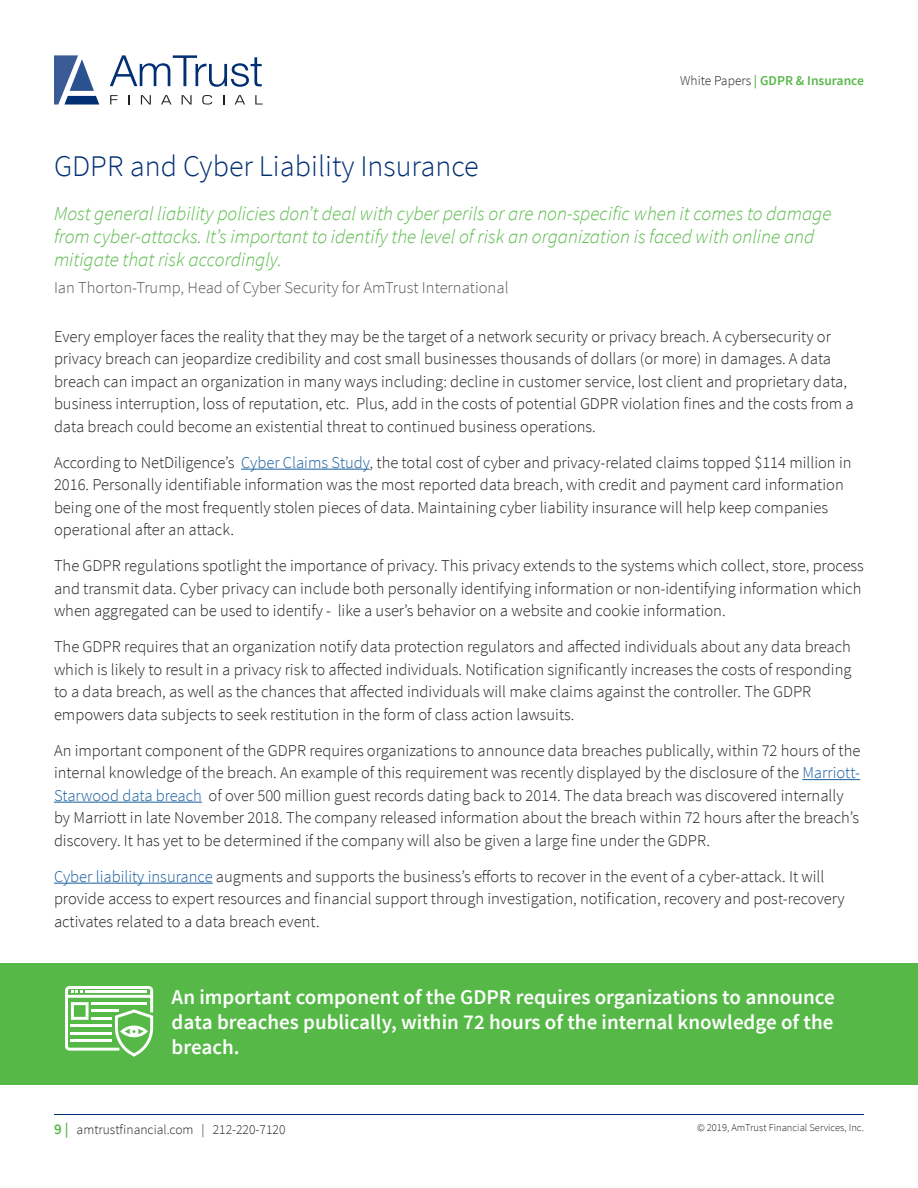
<style>
.page{position:relative;width:918px;height:1188px;background:#fff}
.page>*{position:absolute;margin:0;border:0;box-sizing:border-box;transform-origin:0 0}
.Headline_1{font:300 30px "Source Sans Pro";color:#002f73}
.t1{font:600 21px/25.2px "Source Sans Pro";color:#fff;text-align:justify}
.Body{font:italic 300 19.5px/23.4px "Source Sans Pro";color:#56b947}
.Body-2{font:300 16.5px/22.5px "Source Sans Pro";color:#231f20}
.Body-3{font:300 16.5px "Source Sans Pro";color:#57585a}
.t2{font:300 13.5px "Source Sans Pro";color:#231f20}
.t3{font:600 13.5px "Source Sans Pro";color:#56b947}
.t4{font:300 10.5px "Source Sans Pro";color:#231f20}
.s1{font-weight:300;color:#231f20}
.s2{color:#175d9e}
.s3{font-weight:600;font-size:15px;color:#56b947}
</style>
<div class="page">
<svg style="left:110px;top:55px;width:152px;height:32px"></svg>
<svg style="left:110px;top:95px;width:8px;height:10px"></svg>
<svg style="left:141px;top:95px;width:10px;height:10px"></svg>
<svg style="left:161px;top:95px;width:10px;height:10px"></svg>
<svg style="left:182px;top:95px;width:10px;height:10px"></svg>
<svg style="left:202px;top:95px;width:10px;height:10px"></svg>
<svg style="left:235px;top:95px;width:10px;height:10px"></svg>
<svg style="left:255px;top:95px;width:8px;height:10px"></svg>
<svg style="left:54px;top:55px;width:45px;height:50px"></svg>
<hr style="left:54px;top:1114px;width:810px;height:1px;background:#002f73">
<hr style="left:241px;top:469px;width:129px;height:1px;background:#175d9e">
<hr style="left:802px;top:779px;width:58px;height:1px;background:#175d9e">
<hr style="left:54px;top:802px;width:148px;height:1px;background:#175d9e">
<hr style="left:54px;top:883px;width:159px;height:1px;background:#175d9e">
<div style="left:0;top:963px;width:918px;height:121px;background:#56b947"></div>
<svg style="left:65px;top:986px;width:88px;height:71px"></svg>
<p class="t3" style="left:680px;top:72px;width:185px"><span class="s1">White Papers</span> | GDPR &amp; Insurance</p>
<p class="Headline_1" style="left:54px;top:148px;width:426px">GDPR and Cyber Liability Insurance</p>
<p class="Body" style="left:54px;top:201px;width:779px">Most general liability policies don’t deal with cyber perils or are non-specific when it comes to damage from cyber-attacks. It’s important to identify the level of risk an organization is faced with online and mitigate that risk accordingly.</p>
<p class="Body-3" style="left:54px;top:277px;width:456px">Ian Thorton-Trump, Head of Cyber Security for AmTrust International</p>
<p class="Body-2" style="left:54px;top:325px;width:801px">Every employer faces the reality that they may be the target of a network security or privacy breach. A cybersecurity or privacy breach can jeopardize credibility and cost small businesses thousands of dollars (or more) in damages. A data breach can impact an organization in many ways including: decline in customer service, lost client and proprietary data, business interruption, loss of reputation, etc. Plus, add in the costs of potential GDPR violation fines and the costs from a data breach could become an existential threat to continued business operations.</p>
<p class="Body-2" style="left:54px;top:451px;width:799px">According to NetDiligence’s <span class="s2">Cyber Claims Study</span>, the total cost of cyber and privacy-related claims topped $114 million in 2016. Personally identifiable information was the most reported data breach, with credit and payment card information being one of the most frequently stolen pieces of data. Maintaining cyber liability insurance will help keep companies operational after an attack.</p>
<p class="Body-2" style="left:54px;top:555px;width:812px">The GDPR regulations spotlight the importance of privacy. This privacy extends to the systems which collect, store, process and transmit data. Cyber privacy can include both personally identifying information or non-identifying information which when aggregated can be used to identify - like a user’s behavior on a website and cookie information.</p>
<p class="Body-2" style="left:54px;top:636px;width:799px">The GDPR requires that an organization notify data protection regulators and affected individuals about any data breach which is likely to result in a privacy risk to affected individuals. Notification significantly increases the costs of responding to a data breach, as well as the chances that affected individuals will make claims against the controller. The GDPR empowers data subjects to seek restitution in the form of class action lawsuits.</p>
<p class="Body-2" style="left:54px;top:739px;width:808px">An important component of the GDPR requires organizations to announce data breaches publically, within 72 hours of the internal knowledge of the breach. An example of this requirement was recently displayed by the disclosure of the <span class="s2">Marriott-Starwood data breach</span> of over 500 million guest records dating back to 2014. The data breach was discovered internally by Marriott in late November 2018. The company released information about the breach within 72 hours after the breach’s discovery. It has yet to be determined if the company will also be given a large fine under the GDPR.</p>
<p class="Body-2" style="left:54px;top:865px;width:792px"><span class="s2">Cyber liability insurance</span> augments and supports the business’s efforts to recover in the event of a cyber-attack. It will provide access to expert resources and financial support through investigation, notification, recovery and post-recovery activates related to a data breach event.</p>
<p class="t1" style="left:172px;top:985px;width:665px">An important component of the GDPR requires organizations to announce data breaches publically, within 72 hours of the internal knowledge of the breach.</p>
<p class="t2" style="left:54px;top:1121px;width:233px"><span class="s3">9 |</span> amtrustfinancial.com | 212-220-7120</p>
<p class="t4" style="left:697px;top:1121px;width:168px">© 2019, AmTrust Financial Services, Inc.</p>
</div>
